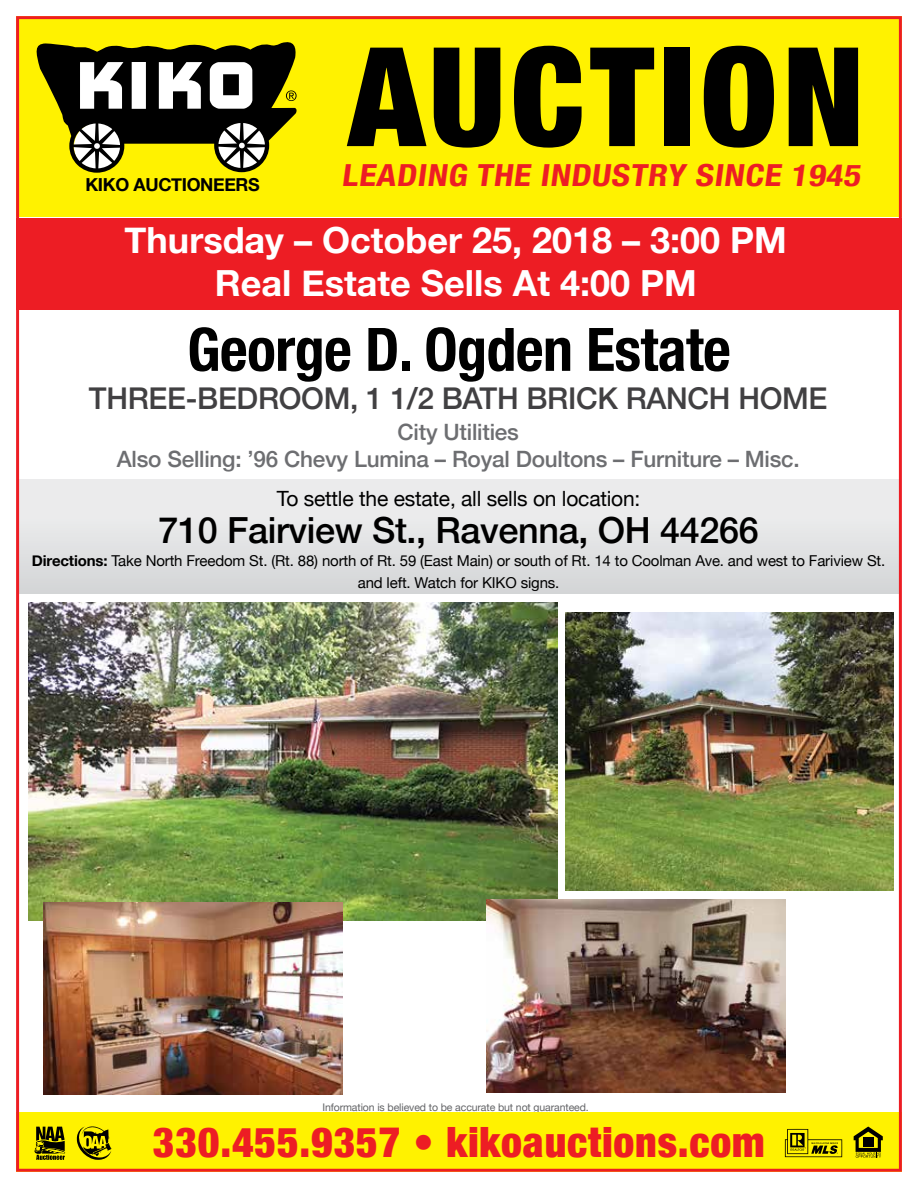
<style>
.page{position:relative;width:918px;height:1188px;background:#fff}
.page>*{position:absolute;margin:0;border:0;box-sizing:border-box;transform-origin:0 0}
.t1{font:900 condensed 137.85px "Helvetica Neue";letter-spacing:.04em;color:#000}
.t2{font:700 condensed 60px "Helvetica Neue";letter-spacing:-.01em;color:#000}
.t3{font:900 condensed 41.7px "Helvetica Neue";letter-spacing:.02em;color:#ed1d24}
.t4{font:700 36px/43.2px "Helvetica Neue";color:#fff;text-align:center}
.t5{font:500 36px "Helvetica Neue";letter-spacing:-.01em;color:#000}
.t6{font:700 condensed 30.45px "Helvetica Neue";color:#ed1d24;scale:1.15 1}
.t7{font:500 30px "Helvetica Neue";letter-spacing:-.01em;color:#414042}
.t8{font:500 22.5px/27px "Helvetica Neue";letter-spacing:-.01em;color:#6d6e71;text-align:center}
.t9{font:21px "Helvetica Neue";letter-spacing:-.01em;color:#000}
.t10{font:700 17.85px "Helvetica Neue";letter-spacing:-.02em;color:#000}
.t11{font:15px/22.5px "Helvetica Neue";letter-spacing:-.01em;color:#000;text-align:center}
.t12{font:10.5px "Helvetica Neue";letter-spacing:-.01em;color:#636466}
.s1{font-weight:700}
</style>
<div class="page">
<img style="left:16px;top:16px;width:886px;height:1156px">
<svg style="left:34px;top:1127px;width:31px;height:33px"></svg>
<svg style="left:34px;top:39px;width:263px;height:134px"></svg>
<svg style="left:77px;top:1126px;width:34px;height:34px"></svg>
<p class="t10" style="left:85px;top:171px;width:176px">KIKO AUCTIONEERS</p>
<h1 class="t1" style="left:348px;top:-16px;width:517px">AUCTION</h1>
<h3 class="t6" style="left:341px;top:150px;width:458px">LEADING THE INDUSTRY SINCE 1945</h3>
<h3 class="t4" style="left:125px;top:219px;width:664px">Thursday – October 25, 2018 – 3:00 PM<br>Real Estate Sells At 4:00 PM</h3>
<h2 class="t2" style="left:187px;top:300px;width:545px">George D. Ogden Estate</h2>
<h3 class="t7" style="left:89px;top:374px;width:740px">THREE-BEDROOM, 1 1/2 BATH BRICK RANCH HOME</h3>
<h3 class="t8" style="left:117px;top:417px;width:684px">City Utilities<br>Also Selling: ’96 Chevy Lumina – Royal Doultons – Furniture – Misc.</h3>
<h3 class="t9" style="left:277px;top:483px;width:365px">To settle the estate, all sells on location:</h3>
<h3 class="t5" style="left:159px;top:501px;width:602px">710 Fairview St., Ravenna, OH 44266</h3>
<p class="t11" style="left:32px;top:550px;width:855px"><span class="s1">Directions:</span> Take North Freedom St. (Rt. 88) north of Rt. 59 (East Main) or south of Rt. 14 to Coolman Ave. and west to Fariview St. and left. Watch for KIKO signs.</p>
<p class="t12" style="left:322px;top:1100px;width:268px">Information is believed to be accurate but not guaranteed.</p>
<h3 class="t3" style="left:153px;top:1107px;width:613px">330.455.9357 • kikoauctions.com</h3>
</div>
